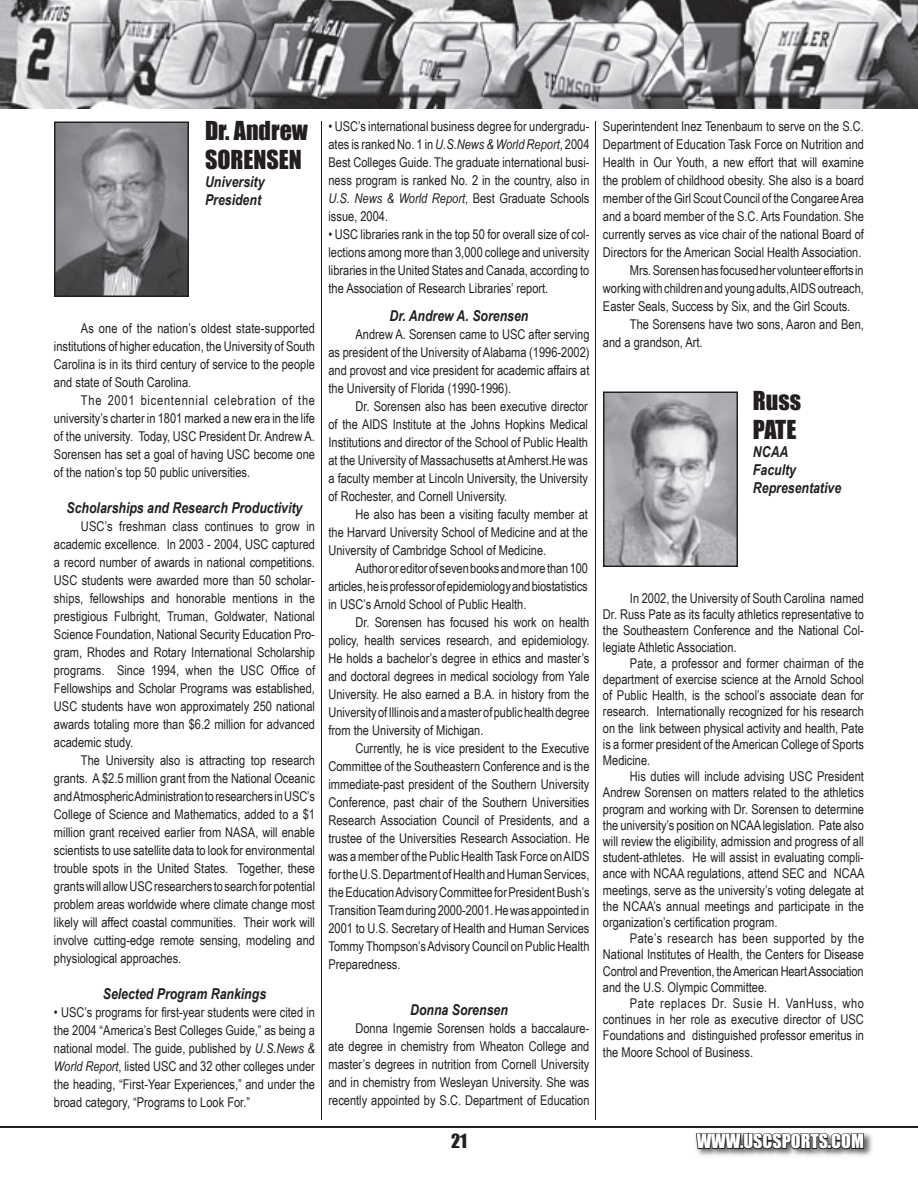
<style>
.page{position:relative;width:918px;height:1188px;background:#fff}
.page>*{position:absolute;margin:0;border:0;box-sizing:border-box;transform-origin:0 0}
.t1{font:24px/28.8px "Impact";color:#231f20}
.t2{font:18px "Impact";color:#fff}
.t3{font:18px "Impact";color:#231f20}
.t4{font:italic 700 15px/18px "Arial Narrow";color:#231f20}
.t5{font:13.5px/18px "Arial Narrow";color:#231f20;text-align:justify}
.s1{font-style:italic}
</style>
<div class="page">
<img style="left:865px;top:1133px;width:8px;height:23px">
<svg style="left:695px;top:1132px;width:170px;height:24px;background:#79787a"></svg>
<hr style="left:0;top:1126px;width:918px;height:2px;background:#231f20">
<img style="left:0;top:0;width:918px;height:108px">
<svg style="left:54px;top:122px;width:135px;height:175px;background:#7b7d7f"></svg>
<svg style="left:603px;top:392px;width:135px;height:175px;background:#a1a1a4"></svg>
<hr style="left:321px;top:122px;width:1px;height:998px;background:#231f20">
<hr style="left:596px;top:122px;width:1px;height:998px;background:#231f20">
<h1 class="t1" style="left:205px;top:116px;width:104px">Dr. Andrew<br>SORENSEN</h1>
<p class="t4" style="left:205px;top:173px;width:61px">University<br>President</p>
<p class="t5" style="left:54px;top:319px;width:263px;text-indent:27px">As one of the nation’s oldest state-supported institutions of higher education, the University of South Carolina is in its third century of service to the people and state of South Carolina.</p>
<p class="t5" style="left:54px;top:391px;width:263px;text-indent:27px">The 2001 bicentennial celebration of the university’s charter in 1801 marked a new era in the life of the university. Today, USC President Dr. Andrew A.<br>Sorensen has set a goal of having USC become one of the nation’s top 50 public universities.</p>
<p class="t4" style="left:67px;top:499px;width:237px">Scholarships and Research Productivity</p>
<p class="t5" style="left:54px;top:517px;width:263px;text-indent:27px">USC’s freshman class continues to grow in academic excellence. In 2003 - 2004, USC captured a record number of awards in national competitions.<br>USC students were awarded more than 50 scholar&shy;ships, fellowships and honorable mentions in the prestigious Fulbright, Truman, Goldwater, National Science Foundation, National Security Education Pro&shy;gram, Rhodes and Rotary International Scholarship programs. Since 1994, when the USC Office of Fellowships and Scholar Programs was established, USC students have won approximately 250 national awards totaling more than $6.2 million for advanced academic study.</p>
<p class="t5" style="left:54px;top:751px;width:263px;text-indent:27px">The University also is attracting top research grants. A $2.5 million grant from the National Oceanic and Atmospheric Administration to researchers in USC’s College of Science and Mathematics, added to a $1 million grant received earlier from NASA, will enable scientists to use satellite data to look for environmental trouble spots in the United States. Together, these grants will allow USC researchers to search for potential problem areas worldwide where climate change most likely will affect coastal communities. Their work will involve cutting-edge remote sensing, modeling and physiological approaches.</p>
<p class="t4" style="left:103px;top:985px;width:165px">Selected Program Rankings</p>
<p class="t5" style="left:54px;top:1003px;width:263px">• USC’s programs for first-year students were cited in the 2004 “America’s Best Colleges Guide,” as being a national model. The guide, published by <span class="s1">U.S.News &amp; World Report</span>, listed USC and 32 other colleges under the heading, “First-Year Experiences,” and under the broad category, “Programs to Look For.”</p>
<p class="t5" style="left:328px;top:118px;width:263px">• USC’s international business degree for undergradu&shy;ates is ranked No. 1 in <span class="s1">U.S.News &amp; World Report</span>, 2004<br>Best Colleges Guide. The graduate international busi&shy;ness program is ranked No. 2 in the country, also in <span class="s1">U.S. News &amp; World Report</span>, Best Graduate Schools issue, 2004.</p>
<p class="t5" style="left:328px;top:226px;width:262px">• USC libraries rank in the top 50 for overall size of col&shy;lections among more than 3,000 college and university libraries in the United States and Canada, according to the Association of Research Libraries’ report.</p>
<p class="t4" style="left:390px;top:307px;width:140px">Dr. Andrew A. Sorensen</p>
<p class="t5" style="left:328px;top:325px;width:263px;text-indent:27px">Andrew A. Sorensen came to USC after serving as president of the University of Alabama (1996-2002) and provost and vice president for academic affairs at the University of Florida (1990-1996).</p>
<p class="t5" style="left:328px;top:397px;width:261px;text-indent:27px">Dr. Sorensen also has been executive director of the AIDS Institute at the Johns Hopkins Medical Institutions and director of the School of Public Health at the University of Massachusetts at Amherst.He was a faculty member at Lincoln University, the University of Rochester, and Cornell University.</p>
<p class="t5" style="left:328px;top:505px;width:261px;text-indent:27px">He also has been a visiting faculty member at the Harvard University School of Medicine and at the University of Cambridge School of Medicine.</p>
<p class="t5" style="left:328px;top:559px;width:261px;text-indent:27px">Author or editor of seven books and more than 100 articles, he is professor of epidemiology and biostatistics in USC’s Arnold School of Public Health.</p>
<p class="t5" style="left:328px;top:613px;width:263px;text-indent:27px">Dr. Sorensen has focused his work on health policy, health services research, and epidemiology.<br>He holds a bachelor’s degree in ethics and master’s and doctoral degrees in medical sociology from Yale University. He also earned a B.A. in history from the University of Illinois and a master of public health degree from the University of Michigan.</p>
<p class="t5" style="left:328px;top:739px;width:263px;text-indent:27px">Currently, he is vice president to the Executive Committee of the Southeastern Conference and is the immediate-past president of the Southern University Conference, past chair of the Southern Universities Research Association Council of Presidents, and a trustee of the Universities Research Association. He was a member of the Public Health Task Force on AIDS for the U.S. Department of Health and Human Services, the Education Advisory Committee for President Bush’s Transition Team during 2000-2001. He was appointed in 2001 to U.S. Secretary of Health and Human Services Tommy Thompson’s Advisory Council on Public Health Preparedness.</p>
<p class="t4" style="left:410px;top:1001px;width:99px">Donna Sorensen</p>
<p class="t5" style="left:328px;top:1019px;width:263px;text-indent:27px">Donna Ingemie Sorensen holds a baccalaure&shy;ate degree in chemistry from Wheaton College and master’s degrees in nutrition from Cornell University and in chemistry from Wesleyan University. She was recently appointed by S.C. Department of Education</p>
<p class="t5" style="left:603px;top:118px;width:262px">Superintendent Inez Tenenbaum to serve on the S.C.</p>
<p class="t5" style="left:603px;top:136px;width:262px">Department of Education Task Force on Nutrition and</p>
<p class="t5" style="left:603px;top:154px;width:263px">Health in Our Youth, a new effort that will examine</p>
<p class="t5" style="left:603px;top:172px;width:262px">the problem of childhood obesity. She also is a board</p>
<p class="t5" style="left:603px;top:190px;width:263px">member of the Girl Scout Council of the Congaree Area</p>
<p class="t5" style="left:603px;top:208px;width:262px">and a board member of the S.C. Arts Foundation. She</p>
<p class="t5" style="left:603px;top:226px;width:262px">currently serves as vice chair of the national Board of</p>
<p class="t5" style="left:603px;top:244px;width:260px">Directors for the American Social Health Association.</p>
<p class="t5" style="left:630px;top:262px;width:235px">Mrs. Sorensen has focused her volunteer efforts in</p>
<p class="t5" style="left:603px;top:280px;width:262px">working with children and young adults, AIDS outreach,</p>
<p class="t5" style="left:603px;top:298px;width:249px">Easter Seals, Success by Six, and the Girl Scouts.</p>
<p class="t5" style="left:630px;top:316px;width:235px">The Sorensens have two sons, Aaron and Ben,</p>
<p class="t5" style="left:603px;top:334px;width:101px">and a grandson, Art.</p>
<h1 class="t1" style="left:753px;top:386px;width:50px">Russ<br>PATE</h1>
<p class="t4" style="left:753px;top:443px;width:90px">NCAA<br>Faculty<br>Representative</p>
<p class="t5" style="left:603px;top:590px;width:263px;line-height:16.2px;text-indent:27px">In 2002, the University of South Carolina named Dr. Russ Pate as its faculty athletics representative to the Southeastern Conference and the National Col&shy;legiate Athletic Association.</p>
<p class="t5" style="left:603px;top:655px;width:263px;line-height:16.2px;text-indent:27px">Pate, a professor and former chairman of the department of exercise science at the Arnold School of Public Health, is the school’s associate dean for research. Internationally recognized for his research on the link between physical activity and health, Pate is a former president of the American College of Sports Medicine.</p>
<p class="t5" style="left:603px;top:768px;width:263px;line-height:16.2px;text-indent:27px">His duties will include advising USC President Andrew Sorensen on matters related to the athletics program and working with Dr. Sorensen to determine the university’s position on NCAA legislation. Pate also will review the eligibility, admission and progress of all student-athletes. He will assist in evaluating compli&shy;ance with NCAA regulations, attend SEC and NCAA meetings, serve as the university’s voting delegate at the NCAA’s annual meetings and participate in the organization’s certification program.</p>
<p class="t5" style="left:603px;top:930px;width:263px;line-height:16.2px;text-indent:27px">Pate’s research has been supported by the National Institutes of Health, the Centers for Disease Control and Prevention, the American Heart Association and the U.S. Olympic Committee.</p>
<p class="t5" style="left:603px;top:995px;width:262px;line-height:16.2px;text-indent:27px">Pate replaces Dr. Susie H. VanHuss, who continues in her role as executive director of USC Foundations and distinguished professor emeritus in the Moore School of Business.</p>
<h2 class="t3" style="left:451px;top:1130px;width:17px">21</h2>
<h2 class="t2" style="left:697px;top:1130px;width:169px">WWW.USCSPORTS.COM</h2>
</div>
